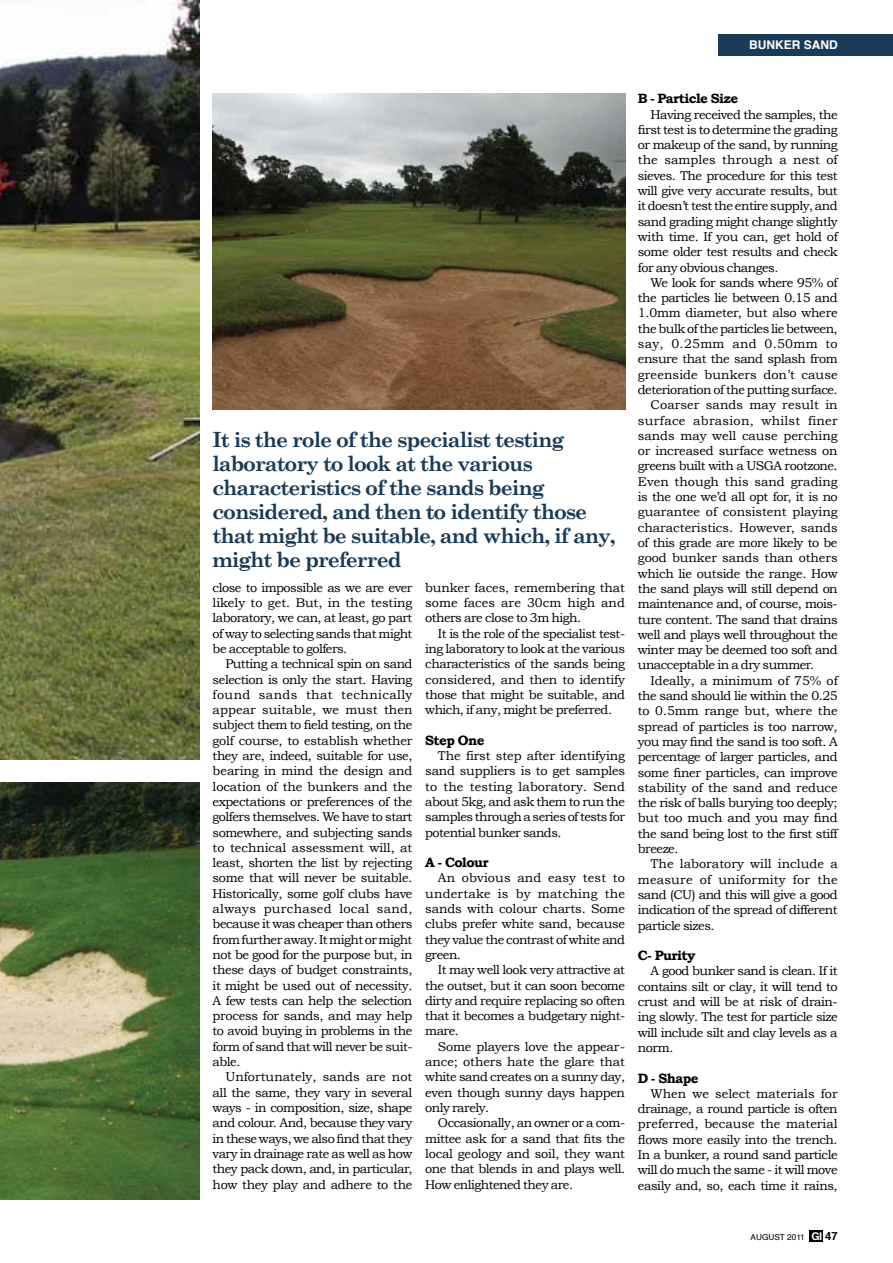
<style>
.page{position:relative;width:893px;height:1263px;background:#fff}
.page>*{position:absolute;margin:0;border:0;box-sizing:border-box;transform-origin:0 0}
.t1{font:700 21px/24px "Century Schoolbook";letter-spacing:-.05em;color:#1a3b58}
.t2{font:700 13.5px "Bookman Old Style";letter-spacing:-.04em;color:#000}
.t3{font:12.75px/15.3px "Bookman Old Style";letter-spacing:-.04em;color:#000;text-align:justify}
.t4{font:12.75px "Bookman Old Style";color:#000}
.t5{font:12.75px "Bookman Old Style";letter-spacing:-.005em;color:#000}
.t6{font:12.75px "Bookman Old Style";letter-spacing:-.015em;color:#000}
.t7{font:12.75px "Bookman Old Style";letter-spacing:.02em;color:#000}
.t8{font:12.75px "Bookman Old Style";letter-spacing:.005em;color:#000}
.t9{font:12.75px "Bookman Old Style";letter-spacing:-.01em;color:#000}
.t10{font:12.75px "Bookman Old Style";letter-spacing:-.02em;color:#000}
.t11{font:12.75px "Bookman Old Style";letter-spacing:.01em;color:#000}
.t12{font:12.75px "Bookman Old Style";letter-spacing:.015em;color:#000}
.t13{font:700 12px "Helvetica";color:#fff}
.t14{font:8.25px "Helvetica";color:#000}
.s1{font-family:"Helvetica Neue";font-weight:700;font-size:10.8px;color:#fff}
.s2{font-weight:700;font-size:11.25px}
</style>
<div class="page">
<div style="left:809px;top:1230px;width:14px;height:11px;background:#000"></div>
<div style="left:719px;top:34px;width:174px;height:21px;background:#1a3b58"></div>
<img style="left:0;top:0;width:200px;height:760px">
<img style="left:213px;top:94px;width:412px;height:315px">
<img style="left:0;top:782px;width:200px;height:417px">
<p class="t13" style="left:749px;top:35px;width:89px">BUNKER SAND</p>
<h1 class="t1" style="left:213px;top:427px;width:405px">It is the role of the specialist testing laboratory to look at the various characteristics of the sands being considered, and then to identify those that might be suitable, and which, if any, might be preferred</h1>
<p class="t3" style="left:213px;top:580px;width:201px">close to impossible as we are ever likely to get. But, in the testing laboratory, we can, at least, go part of way to selecting sands that might be acceptable to golfers.</p>
<p class="t3" style="left:213px;top:656px;width:201px;text-indent:13px">Putting a technical spin on sand selection is only the start. Having found sands that technically appear suitable, we must then subject them to field testing, on the golf course, to establish whether they are, indeed, suitable for use, bearing in mind the design and location of the bunkers and the expectations or preferences of the golfers themselves. We have to start somewhere, and subjecting sands to technical assessment will, at least, shorten the list by rejecting some that will never be suitable.<br>Historically, some golf clubs have always purchased local sand, because it was cheaper than others from further away. It might or might not be good for the purpose but, in these days of budget constraints, it might be used out of necessity.<br>A few tests can help the selection process for sands, and may help to avoid buying in problems in the form of sand that will never be suit&shy;able.</p>
<p class="t3" style="left:213px;top:1069px;width:201px;text-indent:13px">Unfortunately, sands are not all the same, they vary in several ways - in composition, size, shape and colour. And, because they vary in these ways, we also find that they vary in drainage rate as well as how they pack down, and, in particular, how they play and adhere to the</p>
<p class="t3" style="left:425px;top:580px;width:201px">bunker faces, remembering that some faces are 30cm high and others are close to 3m high.</p>
<p class="t3" style="left:425px;top:626px;width:201px;text-indent:13px">It is the role of the specialist test&shy;ing laboratory to look at the various characteristics of the sands being considered, and then to identify those that might be suitable, and which, if any, might be preferred.</p>
<p class="t2" style="left:425px;top:732px;width:61px">Step One</p>
<p class="t3" style="left:425px;top:748px;width:201px;text-indent:13px">The first step after identifying sand suppliers is to get samples to the testing laboratory. Send about 5kg, and ask them to run the samples through a series of tests for potential bunker sands.</p>
<p class="t2" style="left:425px;top:854px;width:65px">A - Colour</p>
<p class="t3" style="left:425px;top:870px;width:201px;text-indent:13px">An obvious and easy test to undertake is by matching the sands with colour charts. Some clubs prefer white sand, because they value the contrast of white and green.</p>
<p class="t3" style="left:425px;top:962px;width:201px;text-indent:13px">It may well look very attractive at the outset, but it can soon become dirty and require replacing so often that it becomes a budgetary night&shy;mare.</p>
<p class="t3" style="left:425px;top:1039px;width:201px;text-indent:13px">Some players love the appear&shy;ance; others hate the glare that white sand creates on a sunny day, even though sunny days happen only rarely.</p>
<p class="t3" style="left:425px;top:1115px;width:201px;text-indent:13px">Occasionally, an owner or a com&shy;mittee ask for a sand that fits the local geology and soil, they want one that blends in and plays well.<br>How enlightened they are.</p>
<p class="t2" style="left:638px;top:91px;width:102px">B - Particle Size</p>
<p class="t3" style="left:638px;top:107px;width:201px;text-indent:13px">Having received the samples, the first test is to determine the grading or makeup of the sand, by running the samples through a nest of sieves. The procedure for this test will give very accurate results, but it doesn’t test the entire supply, and sand grading might change slightly with time. If you can, get hold of some older test results and check for any obvious changes.</p>
<p class="t3" style="left:651px;top:275px;width:189px">We look for sands where 95% of</p>
<p class="t3" style="left:638px;top:290px;width:201px">the particles lie between 0.15 and</p>
<p class="t10" style="left:638px;top:306px;width:201px">1.0mm diameter, but also where</p>
<p class="t3" style="left:638px;top:321px;width:201px">the bulk of the particles lie between,</p>
<p class="t7" style="left:638px;top:336px;width:201px">say, 0.25mm and 0.50mm to</p>
<p class="t3" style="left:638px;top:351px;width:201px">ensure that the sand splash from</p>
<p class="t11" style="left:638px;top:367px;width:201px">greenside bunkers don’t cause</p>
<p class="t3" style="left:638px;top:382px;width:201px">deterioration of the putting surface.</p>
<p class="t8" style="left:651px;top:398px;width:189px">Coarser sands may result in</p>
<p class="t7" style="left:638px;top:413px;width:201px">surface abrasion, whilst finer</p>
<p class="t4" style="left:638px;top:428px;width:201px">sands may well cause perching</p>
<p class="t6" style="left:638px;top:443px;width:201px">or increased surface wetness on</p>
<p class="t3" style="left:638px;top:458px;width:201px">greens built with a USGA rootzone.</p>
<p class="t4" style="left:638px;top:474px;width:201px">Even though this sand grading</p>
<p class="t3" style="left:638px;top:489px;width:201px">is the one we’d all opt for, it is no</p>
<p class="t4" style="left:638px;top:505px;width:201px">guarantee of consistent playing</p>
<p class="t4" style="left:638px;top:520px;width:201px">characteristics. However, sands</p>
<p class="t3" style="left:638px;top:535px;width:201px">of this grade are more likely to be</p>
<p class="t5" style="left:638px;top:551px;width:201px">good bunker sands than others</p>
<p class="t3" style="left:638px;top:566px;width:201px">which lie outside the range. How</p>
<p class="t3" style="left:638px;top:581px;width:201px">the sand plays will still depend on</p>
<p class="t3" style="left:638px;top:596px;width:201px">maintenance and, of course, mois-</p>
<p class="t3" style="left:638px;top:611px;width:201px">ture content. The sand that drains</p>
<p class="t3" style="left:638px;top:627px;width:201px">well and plays well throughout the</p>
<p class="t3" style="left:638px;top:642px;width:201px">winter may be deemed too soft and</p>
<p class="t3" style="left:638px;top:657px;width:178px">unacceptable in a dry summer.</p>
<p class="t5" style="left:651px;top:673px;width:189px">Ideally, a minimum of 75% of</p>
<p class="t3" style="left:638px;top:688px;width:201px">the sand should lie within the 0.25</p>
<p class="t5" style="left:638px;top:704px;width:201px">to 0.5mm range but, where the</p>
<p class="t3" style="left:638px;top:719px;width:201px">spread of particles is too narrow,</p>
<p class="t3" style="left:638px;top:734px;width:201px">you may find the sand is too soft. A</p>
<p class="t3" style="left:638px;top:749px;width:201px">percentage of larger particles, and</p>
<p class="t3" style="left:638px;top:764px;width:201px">some finer particles, can improve</p>
<p class="t9" style="left:638px;top:780px;width:201px">stability of the sand and reduce</p>
<p class="t3" style="left:638px;top:795px;width:201px">the risk of balls burying too deeply;</p>
<p class="t6" style="left:638px;top:811px;width:201px">but too much and you may find</p>
<p class="t3" style="left:638px;top:826px;width:201px">the sand being lost to the first stiff</p>
<p class="t3" style="left:638px;top:841px;width:42px">breeze.</p>
<p class="t8" style="left:651px;top:857px;width:189px">The laboratory will include a</p>
<p class="t12" style="left:638px;top:872px;width:201px">measure of uniformity for the</p>
<p class="t3" style="left:638px;top:887px;width:201px">sand (CU) and this will give a good</p>
<p class="t3" style="left:638px;top:902px;width:201px">indication of the spread of different</p>
<p class="t3" style="left:638px;top:917px;width:78px">particle sizes.</p>
<p class="t2" style="left:638px;top:947px;width:59px">C- Purity</p>
<p class="t3" style="left:638px;top:963px;width:201px;text-indent:13px">A good bunker sand is clean. If it contains silt or clay, it will tend to crust and will be at risk of drain&shy;ing slowly. The test for particle size will include silt and clay levels as a norm.</p>
<p class="t2" style="left:638px;top:1070px;width:62px">D - Shape</p>
<p class="t3" style="left:638px;top:1086px;width:201px;text-indent:13px">When we select materials for drainage, a round particle is often preferred, because the material flows more easily into the trench.<br>In a bunker, a round sand particle will do much the same - it will move easily and, so, each time it rains,</p>
<p class="t14" style="left:751px;top:1231px;width:89px">AUGUST 2011 <span class="s1">GI</span> <span class="s2">47</span></p>
</div>
